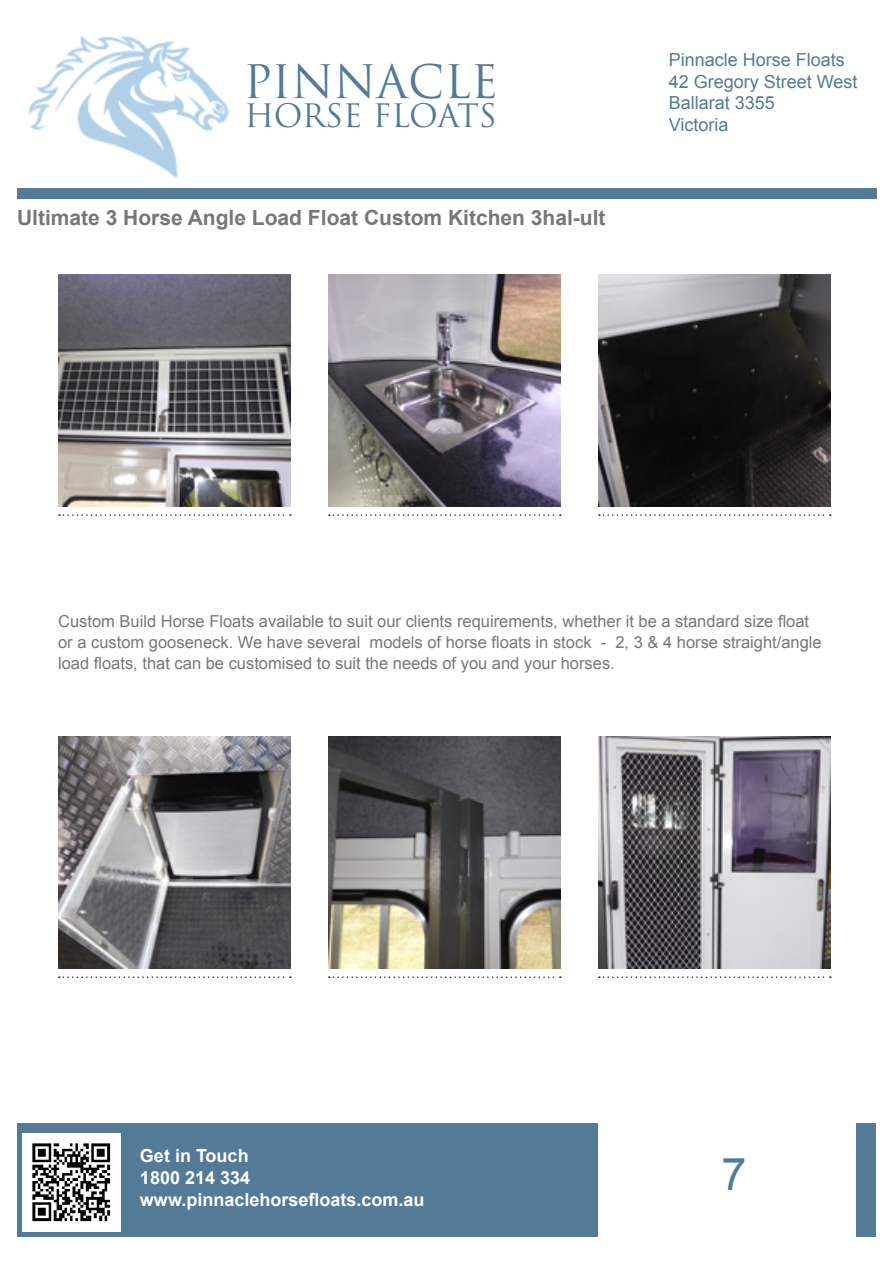
<style>
.page{position:relative;width:893px;height:1263px;background:#fff}
.page>*{position:absolute;margin:0;border:0;box-sizing:border-box;transform-origin:0 0}
.t1{font:45px "Trajan Pro";color:#537a97}
.t2{font:45px "Arial";color:#537a97}
.t3{font:31.5px "Trajan Pro";letter-spacing:-.02em;color:#537a97}
.t4{font:700 21px "Arial";color:#777}
.t5{font:18px "Arial";color:#537a97}
.t6{font:700 18px "Arial";color:#fff}
.t7{font:16.5px/21px "Arial";color:#777}
</style>
<div class="page">
<div style="left:17px;top:189px;width:859px;height:10px;background:#537a97"></div>
<div style="left:17px;top:1123px;width:581px;height:114px;background:#537a97"></div>
<div style="left:856px;top:1123px;width:19px;height:114px;background:#537a97"></div>
<img style="left:23px;top:1133px;width:98px;height:98px">
<img style="left:28px;top:35px;width:201px;height:143px">
<img style="left:58px;top:274px;width:233px;height:233px">
<svg style="left:59px;top:514px;width:232px;height:2px"></svg>
<img style="left:328px;top:274px;width:233px;height:233px">
<svg style="left:329px;top:514px;width:232px;height:2px"></svg>
<img style="left:598px;top:274px;width:233px;height:233px">
<svg style="left:599px;top:514px;width:232px;height:2px"></svg>
<img style="left:58px;top:736px;width:233px;height:233px">
<svg style="left:59px;top:976px;width:232px;height:2px"></svg>
<svg style="left:329px;top:976px;width:232px;height:2px"></svg>
<svg style="left:599px;top:976px;width:232px;height:2px"></svg>
<img style="left:328px;top:736px;width:233px;height:233px">
<img style="left:598px;top:736px;width:233px;height:233px">
<p class="t1" style="left:243px;top:53px;width:257px">PINNACLE</p>
<p class="t3" style="left:244px;top:96px;width:254px">HORSE FLOATS</p>
<p class="t4" style="left:17px;top:203px;width:590px">Ultimate 3 Horse Angle Load Float Custom Kitchen 3hal-ult</p>
<p class="t5" style="left:669px;top:47px;width:178px">Pinnacle Horse Floats</p>
<p class="t5" style="left:669px;top:69px;width:190px">42 Gregory Street West</p>
<p class="t5" style="left:669px;top:90px;width:108px">Ballarat 3355</p>
<p class="t5" style="left:669px;top:112px;width:61px">Victoria</p>
<p class="t7" style="left:58px;top:611px;width:765px">Custom Build Horse Floats available to suit our clients requirements, whether it be a standard size float or a custom gooseneck. We have several models of horse floats in stock - 2, 3 &amp; 4 horse straight/angle load floats, that can be customised to suit the needs of you and your horses.</p>
<p class="t6" style="left:140px;top:1143px;width:110px">Get in Touch</p>
<p class="t6" style="left:140px;top:1165px;width:112px">1800 214 334</p>
<p class="t6" style="left:140px;top:1186px;width:286px">www.pinnaclehorsefloats.com.au</p>
<p class="t2" style="left:721px;top:1143px;width:27px">7</p>
</div>
